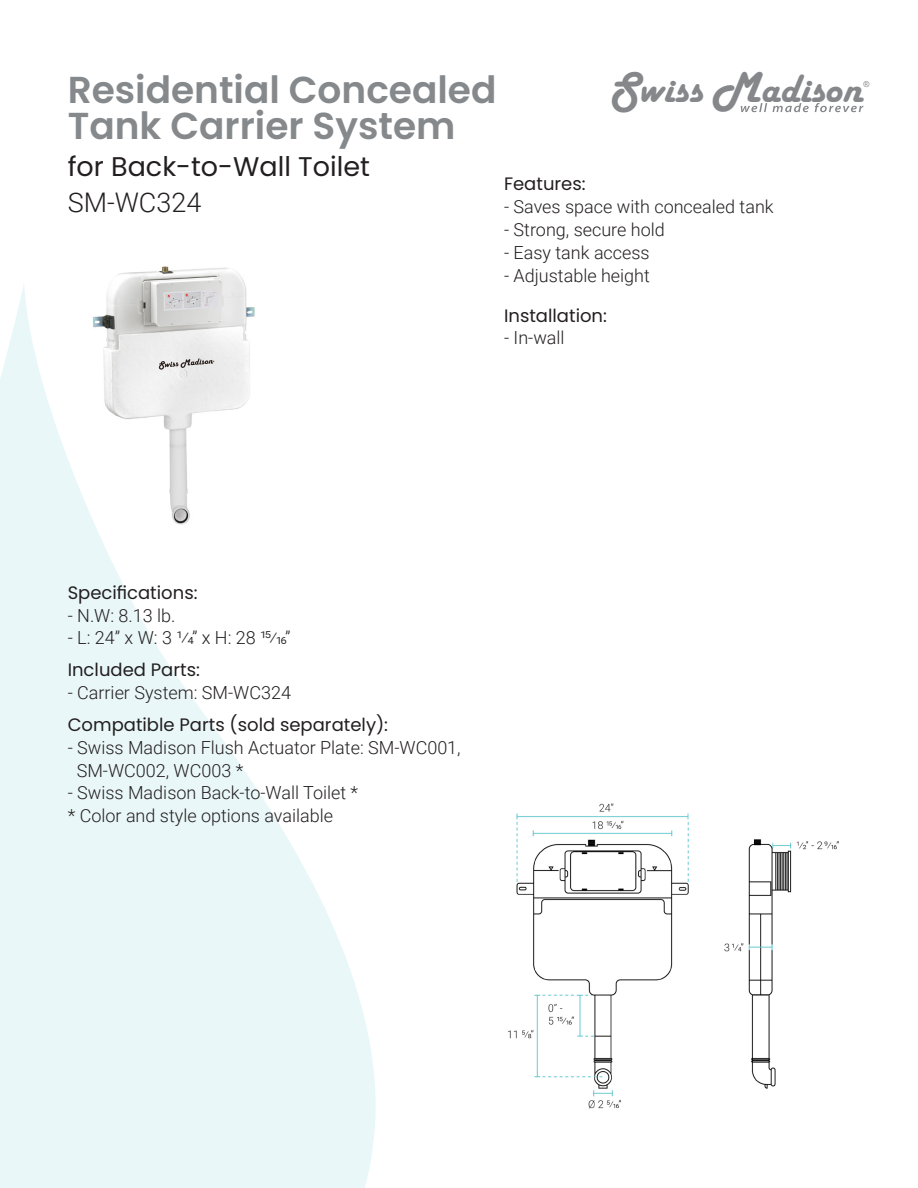
<style>
.page{position:relative;width:918px;height:1188px;background:#fff}
.page>*{position:absolute;margin:0;border:0;box-sizing:border-box;transform-origin:0 0}
.t1{font:41.1px "Harlow Solid";color:#85878a}
.t2{font:600 37.5px/36px "Poppins";color:#85898c}
.t3{font:27px "Poppins";color:#231f20}
.t4{font:300 27px "Roboto";color:#231f20}
.t5{font:300 18px "Roboto";color:#231f20}
.t6{font:18px "Poppins";color:#231f20}
.t7{font:8.1px "Arial";color:#85878a}
.s1{font-size:45px}
</style>
<div class="page">
<img style="left:118px;top:266px;width:127px;height:17px">
<svg style="left:0;top:283px;width:376px;height:905px;fill:#eaf7f8"></svg>
<svg style="left:741px;top:103px;width:122px;height:9px"></svg>
<img style="left:508px;top:803px;width:331px;height:306px">
<p class="t2" style="left:68px;top:72px;width:430px">Residential Concealed<br>Tank Carrier System</p>
<p class="t3" style="left:68px;top:150px;width:304px">for Back-to-Wall Toilet</p>
<p class="t4" style="left:68px;top:184px;width:135px">SM-WC324</p>
<p class="t1" style="left:610px;top:66px;width:254px"><span class="s1">S</span>wiss <span class="s1">M</span>adison</p>
<p class="t7" style="left:864px;top:79px;width:8px">®</p>
<p class="t6" style="left:504px;top:174px;width:83px">Features:</p>
<p class="t5" style="left:504px;top:194px;width:271px">- Saves space with concealed tank</p>
<p class="t5" style="left:504px;top:217px;width:162px">- Strong, secure hold</p>
<p class="t5" style="left:504px;top:240px;width:147px">- Easy tank access</p>
<p class="t5" style="left:504px;top:263px;width:147px">- Adjustable height</p>
<p class="t6" style="left:504px;top:305px;width:104px">Installation:</p>
<p class="t5" style="left:504px;top:325px;width:62px">- In-wall</p>
<p class="t6" style="left:68px;top:582px;width:131px">Specifications:</p>
<p class="t5" style="left:68px;top:603px;width:109px">- N.W: 8.13 lb.</p>
<p class="t5" style="left:68px;top:625px;width:224px">- L: 24” x W: 3 1/4” x H: 28 15/16”</p>
<p class="t6" style="left:68px;top:659px;width:134px">Included Parts:</p>
<p class="t5" style="left:68px;top:680px;width:225px">- Carrier System: SM-WC324</p>
<p class="t6" style="left:68px;top:714px;width:322px">Compatible Parts (sold separately):</p>
<p class="t5" style="left:68px;top:735px;width:395px">- Swiss Madison Flush Actuator Plate: SM-WC001,</p>
<p class="t5" style="left:77px;top:758px;width:168px">SM-WC002, WC003 *</p>
<p class="t5" style="left:68px;top:780px;width:292px">- Swiss Madison Back-to-Wall Toilet *</p>
<p class="t5" style="left:68px;top:803px;width:267px">* Color and style options available</p>
</div>
